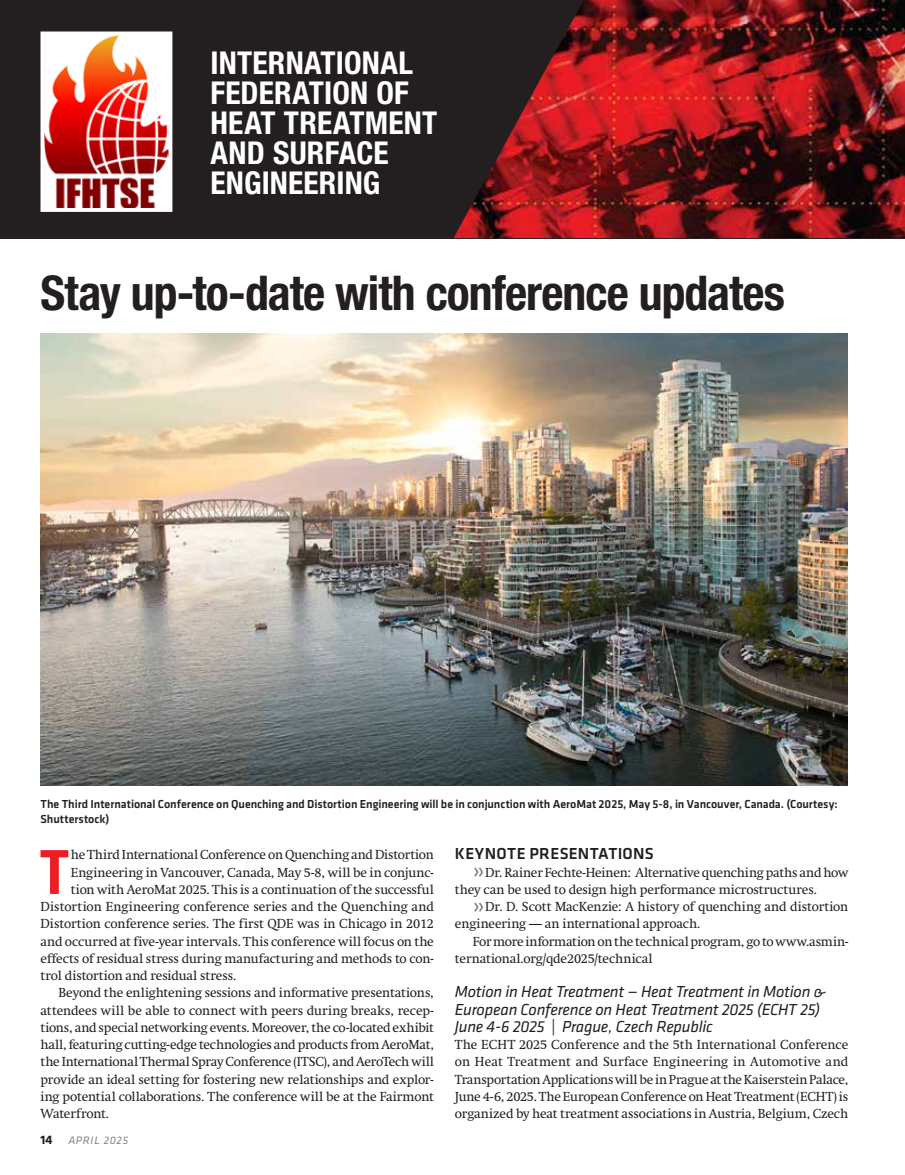
<style>
.page{position:relative;width:905px;height:1175px;background:#fff}
.page>*{position:absolute;margin:0;border:0;box-sizing:border-box;transform-origin:0 0}
.t1{font:700 condensed 61.35px "Helvetica Neue";color:#ed1d24}
.t2{font:700 condensed 48px "Helvetica Neue";letter-spacing:-.02em;color:#231f20}
.t3{font:700 condensed 31.5px/30px "Helvetica Neue";letter-spacing:.005em;color:#fff}
.t4{font:italic 16.5px/17.2px "Klavika Basic";letter-spacing:-.015em;color:#231f20}
.t5{font:500 16.5px "Klavika Basic";letter-spacing:.02em;color:#231f20}
.t6{font:12.9px/17.2px "Swift";letter-spacing:-.005em;color:#231f20}
.t7{font:500 12px/15px "Klavika Basic";letter-spacing:-.005em;color:#231f20}
.t8{font:italic 11.25px "Klavika Basic";letter-spacing:.055em;color:#808285}
.s1{font-weight:700;font-style:normal;font-size:12.75px;color:#231f20}
.s2{font-family:"Klavika Basic";font-size:24px;color:#808285}
</style>
<div class="page">
<img style="left:40px;top:333px;width:807px;height:453px">
<div style="left:0;top:0;width:904px;height:238px;background:#231f20"></div>
<svg style="left:40px;top:31px;width:133px;height:181px;background:#de8b84"></svg>
<img style="left:453px;top:0;width:451px;height:238px">
<h3 class="t3" style="left:210px;top:47px;width:228px">INTERNATIONAL<br>FEDERATION OF<br>HEAT TREATMENT<br>AND SURFACE<br>ENGINEERING</h3>
<h2 class="t2" style="left:40px;top:264px;width:746px">Stay up-to-date with conference updates</h2>
<p class="t7" style="left:40px;top:796px;width:798px">The Third International Conference on Quenching and Distortion Engineering will be in conjunction with AeroMat 2025, May 5-8, in Vancouver, Canada. (Courtesy:<br>Shutterstock)</p>
<h1 class="t1" style="left:40px;top:835px;width:31px">T</h1>
<p class="t6" style="left:71px;top:846px;width:364px">he Third International Conference on Quenching and Distortion</p>
<p class="t6" style="left:71px;top:863px;width:364px">Engineering in Vancouver, Canada, May 5-8, will be in conjunc-</p>
<p class="t6" style="left:71px;top:880px;width:364px">tion with AeroMat 2025. This is a continuation of the successful</p>
<p class="t6" style="left:41px;top:898px;width:395px">Distortion Engineering conference series and the Quenching and</p>
<p class="t6" style="left:41px;top:915px;width:395px">Distortion conference series. The first QDE was in Chicago in 2012</p>
<p class="t6" style="left:41px;top:932px;width:395px">and occurred at five-year intervals. This conference will focus on the</p>
<p class="t6" style="left:41px;top:949px;width:395px">effects of residual stress during manufacturing and methods to con-</p>
<p class="t6" style="left:40px;top:967px;width:197px">trol distortion and residual stress.</p>
<p class="t6" style="left:58px;top:984px;width:377px">Beyond the enlightening sessions and informative presentations,</p>
<p class="t6" style="left:40px;top:1001px;width:395px">attendees will be able to connect with peers during breaks, recep-</p>
<p class="t6" style="left:40px;top:1018px;width:395px">tions, and special networking events. Moreover, the co-located exhibit</p>
<p class="t6" style="left:40px;top:1036px;width:395px">hall, featuring cutting-edge technologies and products from AeroMat,</p>
<p class="t6" style="left:40px;top:1053px;width:395px">the International Thermal Spray Conference (ITSC), and AeroTech will</p>
<p class="t6" style="left:40px;top:1070px;width:395px">provide an ideal setting for fostering new relationships and explor-</p>
<p class="t6" style="left:40px;top:1087px;width:395px">ing potential collaborations. The conference will be at the Fairmont</p>
<p class="t6" style="left:40px;top:1105px;width:70px">Waterfront.</p>
<p class="t8" style="left:40px;top:1133px;width:89px"><span class="s1">14</span> APRIL 2025</p>
<p class="t5" style="left:455px;top:842px;width:200px">KEYNOTE PRESENTATIONS</p>
<p class="t6" style="left:455px;top:863px;width:395px;text-indent:18px"><span class="s2">»</span>Dr. Rainer Fechte-Heinen: Alternative quenching paths and how they can be used to design high performance microstructures.</p>
<p class="t6" style="left:455px;top:898px;width:395px;text-indent:18px"><span class="s2">»</span>Dr. D. Scott MacKenzie: A history of quenching and distortion engineering — an international approach.</p>
<p class="t6" style="left:455px;top:932px;width:395px;text-indent:18px">For more information on the technical program, go to www.asmin&shy;ternational.org/qde2025/technical</p>
<p class="t4" style="left:455px;top:983px;width:372px">Motion in Heat Treatment — Heat Treatment in Motion &amp;<br>European Conference on Heat Treatment 2025 (ECHT 25)<br>June 4-6 2025 | Prague, Czech Republic</p>
<p class="t6" style="left:455px;top:1036px;width:395px;text-align:justify">The ECHT 2025 Conference and the 5th International Conference on Heat Treatment and Surface Engineering in Automotive and Transportation Applications will be in Prague at the Kaiserstein Palace, June 4-6, 2025. The European Conference on Heat Treatment (ECHT) is organized by heat treatment associations in Austria, Belgium, Czech</p>
</div>
